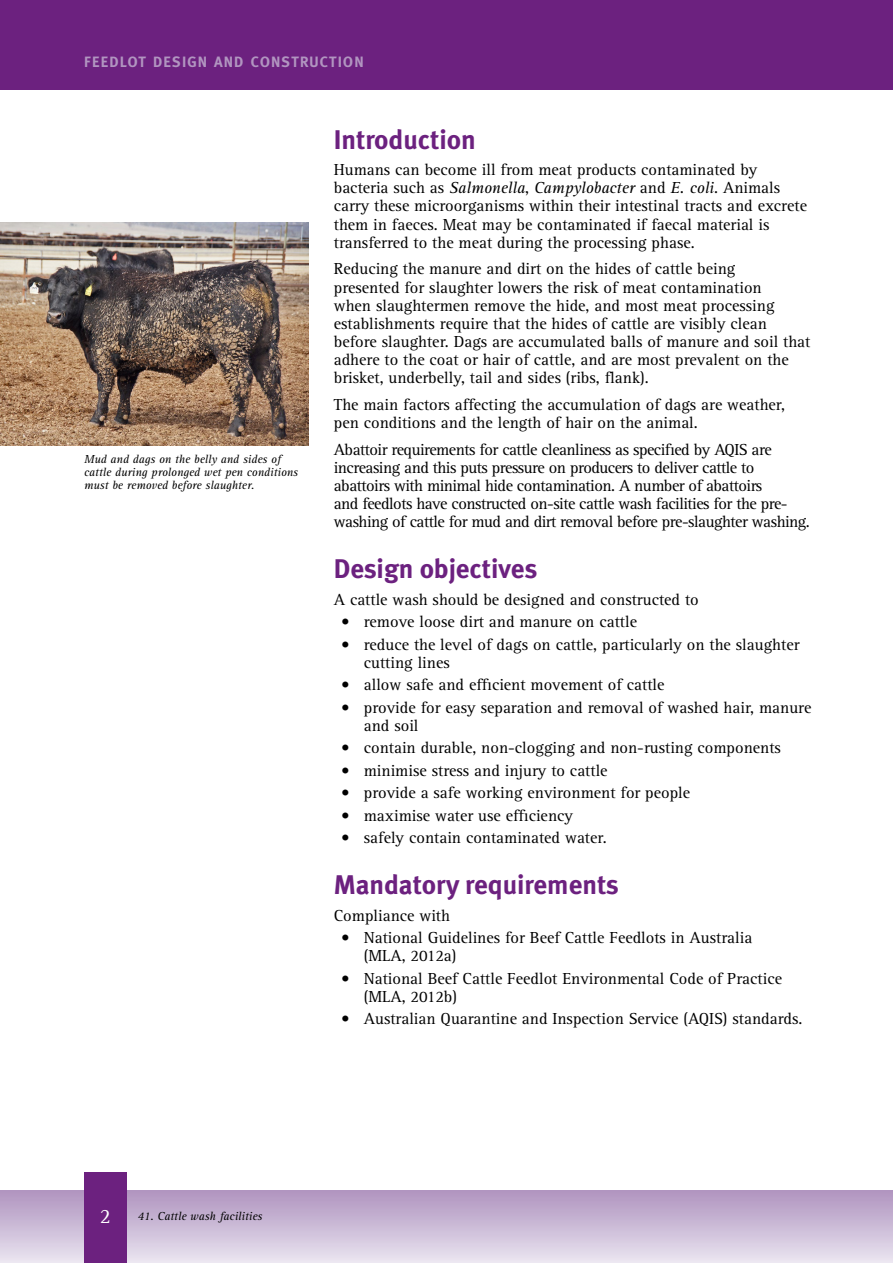
<style>
.page{position:relative;width:893px;height:1263px;background:#fff}
.page>*{position:absolute;margin:0;border:0;box-sizing:border-box;transform-origin:0 0}
.t1{font:700 27px "Meta";color:#6c217f}
.t2{font:21px "Rotis Serif";color:#fff}
.t3{font:16.5px/18.1px "Rotis Serif";color:#000}
.t4{font:16.5px/18.1px "Rotis Serif";letter-spacing:-.03em;color:#000}
.t5{font:700 15px "Meta";letter-spacing:.08em;color:#b195c0}
.t6{font:italic 12px/13.2px "Rotis Serif";color:#000}
.s1{font-style:italic}
</style>
<div class="page">
<div style="left:0;top:0;width:893px;height:89px;background:#6c217f"></div>
<div style="left:0;top:1191px;width:893px;height:72px;background:linear-gradient(to bottom,#af94bf,#eae4f0)"></div>
<svg style="left:892px;top:1191px;width:1px;height:72px"></svg>
<div style="left:84px;top:1172px;width:43px;height:91px;background:#6c217f"></div>
<img style="left:0;top:223px;width:308px;height:222px">
<p class="t5" style="left:84px;top:53px;width:281px">FEEDLOT DESIGN AND CONSTRUCTION</p>
<p class="t6" style="left:84px;top:452px;width:215px">Mud and dags on the belly and sides of cattle during prolonged wet pen conditions must be removed before slaughter.</p>
<h1 class="t1" style="left:334px;top:123px;width:144px">Introduction</h1>
<p class="t3" style="left:334px;top:161px;width:475px">Humans can become ill from meat products contaminated by bacteria such as <span class="s1">Salmonella</span>, <span class="s1">Campylobacter</span> and <span class="s1">E. coli</span>. Animals carry these microorganisms within their intestinal tracts and excrete them in faeces. Meat may be contaminated if faecal material is transferred to the meat during the processing phase.</p>
<p class="t3" style="left:334px;top:260px;width:478px">Reducing the manure and dirt on the hides of cattle being<br>presented for slaughter lowers the risk of meat contamination<br>when slaughtermen remove the hide, and most meat processing establishments require that the hides of cattle are visibly clean before slaughter. Dags are accumulated balls of manure and soil that adhere to the coat or hair of cattle, and are most prevalent on the brisket, underbelly, tail and sides (ribs, flank).</p>
<p class="t3" style="left:334px;top:396px;width:453px">The main factors affecting the accumulation of dags are weather, pen conditions and the length of hair on the animal.</p>
<p class="t4" style="left:334px;top:441px;width:478px">Abattoir requirements for cattle cleanliness as specified by AQIS are increasing and this puts pressure on producers to deliver cattle to abattoirs with minimal hide contamination. A number of abattoirs<br>and feedlots have constructed on-site cattle wash facilities for the pre&shy;washing of cattle for mud and dirt removal before pre-slaughter washing.</p>
<h1 class="t1" style="left:334px;top:553px;width:205px">Design objectives</h1>
<p class="t3" style="left:334px;top:591px;width:366px">A cattle wash should be designed and constructed to</p>
<p class="t3" style="left:341px;top:613px;width:297px">• remove loose dirt and manure on cattle</p>
<p class="t3" style="left:364px;top:636px;width:437px;text-indent:-23px">• reduce the level of dags on cattle, particularly on the slaughter cutting lines</p>
<p class="t3" style="left:341px;top:676px;width:325px">• allow safe and efficient movement of cattle</p>
<p class="t3" style="left:364px;top:699px;width:449px;text-indent:-23px">• provide for easy separation and removal of washed hair, manure and soil</p>
<p class="t3" style="left:341px;top:739px;width:441px">• contain durable, non-clogging and non-rusting components</p>
<p class="t3" style="left:341px;top:762px;width:268px">• minimise stress and injury to cattle</p>
<p class="t3" style="left:341px;top:784px;width:350px">• provide a safe working environment for people</p>
<p class="t3" style="left:341px;top:806px;width:233px">• maximise water use efficiency</p>
<p class="t3" style="left:341px;top:829px;width:267px">• safely contain contaminated water.</p>
<h1 class="t1" style="left:334px;top:868px;width:287px">Mandatory requirements</h1>
<p class="t3" style="left:334px;top:906px;width:118px">Compliance with</p>
<p class="t3" style="left:364px;top:929px;width:390px;text-indent:-23px">• National Guidelines for Beef Cattle Feedlots in Australia (MLA, 2012a)</p>
<p class="t3" style="left:364px;top:969px;width:420px;text-indent:-23px">• National Beef Cattle Feedlot Environmental Code of Practice (MLA, 2012b)</p>
<p class="t3" style="left:341px;top:1010px;width:463px">• Australian Quarantine and Inspection Service (AQIS) standards.</p>
<p class="t2" style="left:100px;top:1204px;width:12px">2</p>
<p class="t6" style="left:138px;top:1210px;width:126px">41. Cattle wash facilities</p>
</div>
